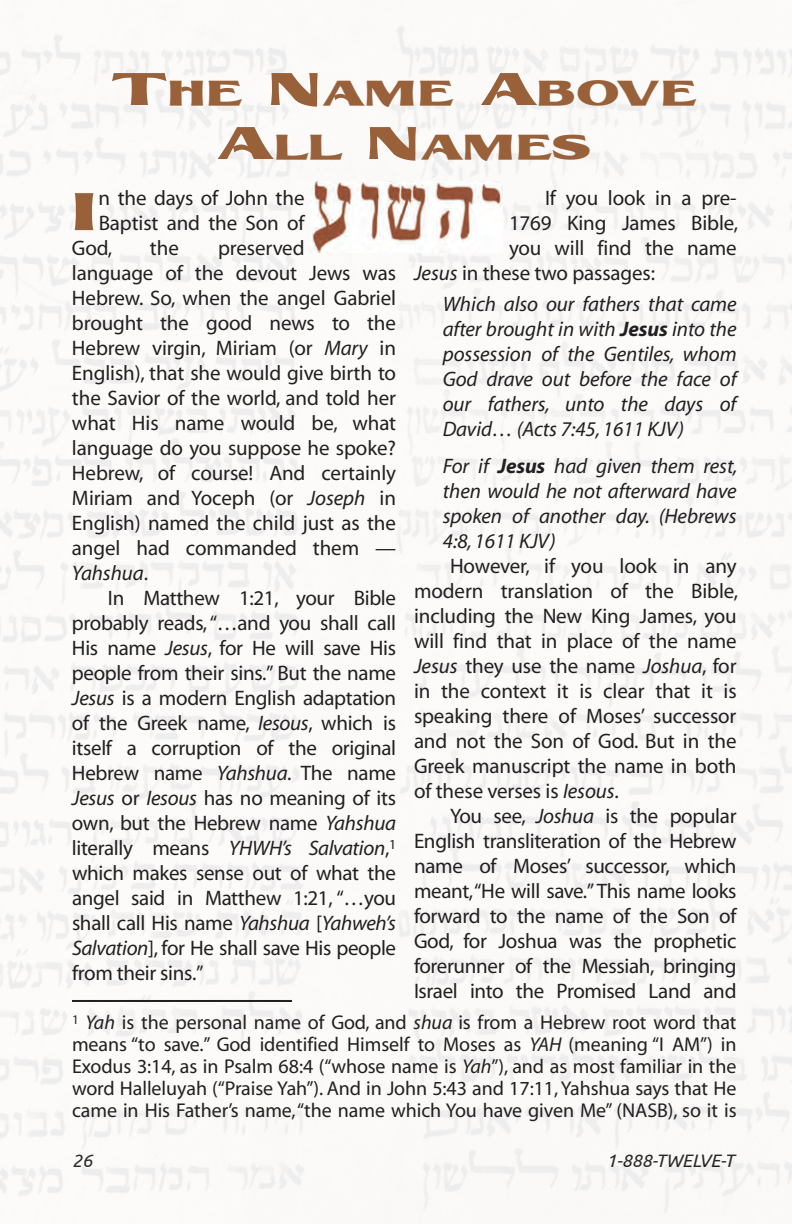
<style>
.page{position:relative;width:792px;height:1224px;background:#fff}
.page>*{position:absolute;margin:0;border:0;box-sizing:border-box;transform-origin:0 0}
.t1{font:700 64.8px "LHF Brewers";color:#98613a}
.t2{font:700 42px/54px "LHF Brewers";letter-spacing:-.005em;color:#98613a;text-align:center}
.t3{font:21px/25px "Myriad";letter-spacing:-.005em;color:#231f20;text-align:justify}
.t4{font:italic 21px/25px "Myriad";letter-spacing:-.005em;color:#231f20;text-align:justify}
.t5{font:20px/22px "Myriad";letter-spacing:-.005em;color:#231f20;text-align:justify}
.t6{font:italic 18px "Ubuntu";letter-spacing:-.005em;color:#231f20}
.s1{font-size:56px}
.s2{font-style:italic}
.s3{font-weight:700}
</style>
<div class="page">
<img style="left:310px;top:181px;width:193px;height:72px">
<hr style="left:72px;top:1000px;width:220px;height:2px;background:#231f20">
<h2 class="t2" style="left:110px;top:68px;width:589px"><span class="s1">T</span>HE <span class="s1">N</span>AME <span class="s1">A</span>BOVE<br><span class="s1">A</span>LL <span class="s1">N</span>AMES</h2>
<p class="t3" style="left:545px;top:187px;width:193px">If you look in a pre-</p>
<p class="t3" style="left:509px;top:212px;width:231px">1769 King James Bible,</p>
<p class="t3" style="left:509px;top:237px;width:229px">you will find the name</p>
<p class="t3" style="left:414px;top:262px;width:243px"><span class="s2">Jesus</span> in these two passages:</p>
<p class="t4" style="left:443px;top:293px;width:295px">Which also our fathers that came after brought in with <span class="s3">Jesus</span> into the possession of the Gentiles, whom God drave out before the face of our fathers, unto the days of David… (Acts 7:45, 1611 KJV)</p>
<p class="t4" style="left:443px;top:455px;width:296px">For if <span class="s3">Jesus</span> had given them rest, then would he not afterward have spoken of another day. (Hebrews 4:8, 1611 KJV)</p>
<p class="t3" style="left:414px;top:555px;width:326px;text-indent:36px">However, if you look in any modern translation of the Bible, including the New King James, you will find that in place of the name <span class="s2">Jesus</span> they use the name <span class="s2">Joshua</span>, for in the context it is clear that it is speaking there of Moses’ successor and not the Son of God. But in the Greek manuscript the name in both of these verses is <span class="s2">Iesous</span>.</p>
<p class="t3" style="left:414px;top:805px;width:324px;text-indent:36px">You see, <span class="s2">Joshua</span> is the popular English transliteration of the Hebrew name of Moses’ successor, which meant,“He will save.” This name looks forward to the name of the Son of God, for Joshua was the prophetic forerunner of the Messiah, bringing Israel into the Promised Land and</p>
<p class="t5" style="left:72px;top:1012px;width:666px"><sup>1</sup> <span class="s2">Yah</span> is the personal name of God, and <span class="s2">shua</span> is from a Hebrew root word that means “to save.” God identified Himself to Moses as <span class="s2">YAH</span> (meaning “I AM”) in Exodus 3:14, as in Psalm 68:4 (“whose name is <span class="s2">Yah</span>”), and as most familiar in the word Halleluyah (“Praise Yah”). And in John 5:43 and 17:11, Yahshua says that He came in His Father’s name, “the name which You have given Me” (NASB), so it is</p>
<h1 class="t1" style="left:71px;top:178px;width:28px">I</h1>
<p class="t3" style="left:99px;top:187px;width:207px">n the days of John the</p>
<p class="t3" style="left:99px;top:212px;width:207px">Baptist and the Son of</p>
<p class="t3" style="left:72px;top:237px;width:42px">God,</p>
<p class="t3" style="left:150px;top:237px;width:30px">the</p>
<p class="t3" style="left:72px;top:237px;width:326px;text-align:left;text-indent:146px">preserv ed<br>language of the devout Jews was<br>Hebrew. So, when the angel Gabriel brought the good news to the<br>Hebrew virgin, Miriam (or <span class="s2">Mary</span> in<br>English), that she would give birth to the Savior of the world, and told her what His name would be, what language do you suppose he spoke?<br>Hebrew, of course! And certainly<br>Miriam and Yoceph (or <span class="s2">Joseph</span> in<br>English) named the child just as the angel had commanded them —<br><span class="s2">Yahshua</span>.</p>
<p class="t3" style="left:72px;top:587px;width:326px;text-indent:36px">In Matthew 1:21, your Bible probably reads, “…and you shall call His name <span class="s2">Jesus</span>, for He will save His people from their sins.” But the name <span class="s2">Jesus</span> is a modern English ad aptation of the Greek name, <span class="s2">Iesous</span>, which is itself a corruption of the original Hebrew name <span class="s2">Yahshua</span>. The name <span class="s2">Jesus</span> or <span class="s2">Iesous</span> has no mean ing of its own, but the Hebrew name <span class="s2">Yahshua </span>literally means <span class="s2">YHWH’s Salvation</span>,<sup>1 </sup>which makes sense out of what the angel said in Matthew 1:21, “…you shall call His name <span class="s2">Yahshua</span> [<span class="s2">Yahweh’s Salvation</span>], for He shall save His people from their sins.”</p>
<p class="t6" style="left:72px;top:1150px;width:22px">26</p>
<p class="t6" style="left:607px;top:1150px;width:129px">1-888-TWELVE-T</p>
</div>
